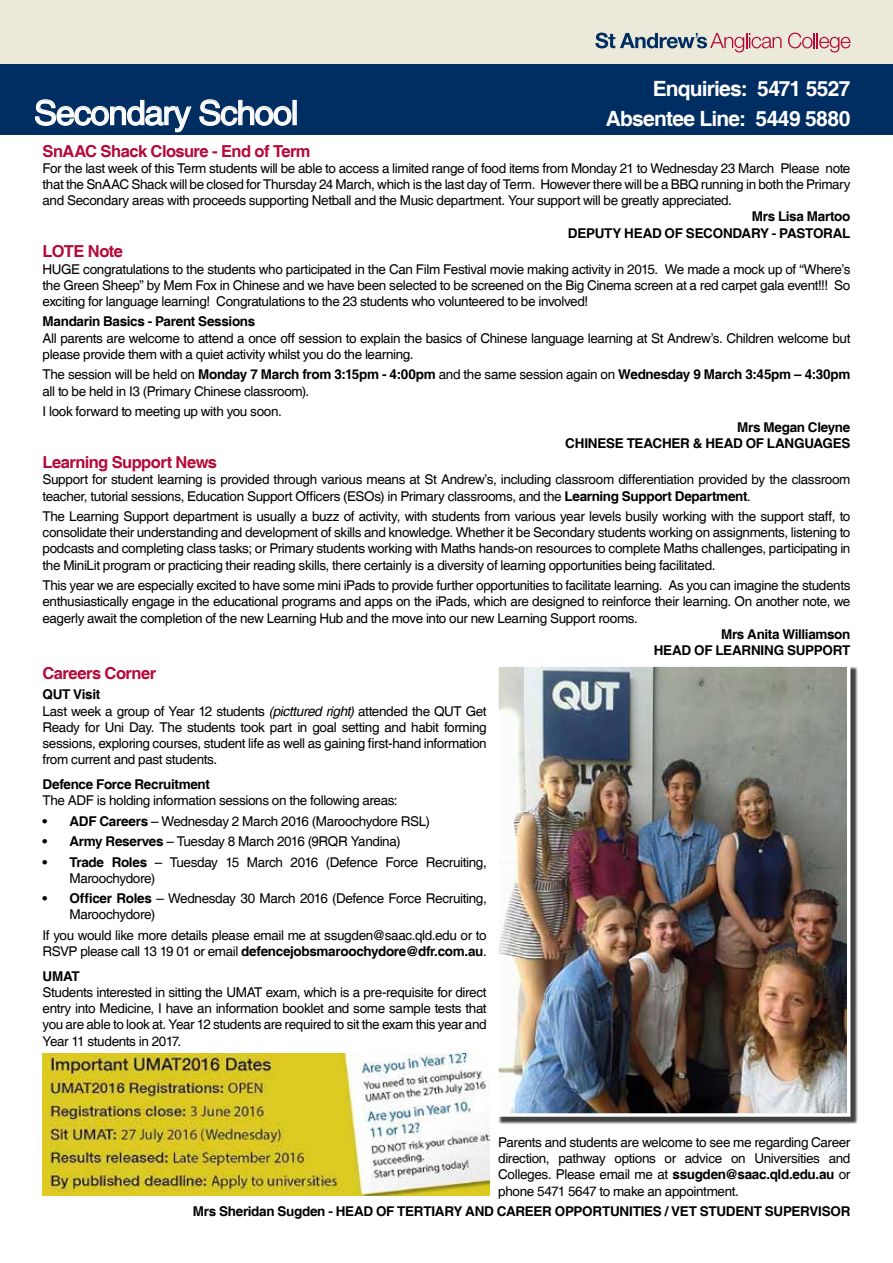
<style>
.page{position:relative;width:893px;height:1263px;background:#fff}
.page>*{position:absolute;margin:0;border:0;box-sizing:border-box;transform-origin:0 0}
.t1{font:33.6px "Helvetica";letter-spacing:-.035em;color:#fff;scale:1.04 1}
.t2{font:700 21px/29.4px "Helvetica";letter-spacing:-.035em;color:#fff;text-align:right}
.t3{font:700 16.5px "Helvetica";letter-spacing:-.03em;color:#b50938}
.t4{font:13.5px/16.2px "Helvetica";letter-spacing:-.03em;color:#000}
.t5{font:700 13.5px/16.2px "Helvetica";letter-spacing:-.02em;color:#000;text-align:right}
.s1{font-weight:700}
.s2{font-style:italic}
</style>
<div class="page">
<div style="left:0;top:0;width:893px;height:64px;background:#ebe9da"></div>
<svg style="left:595px;top:33px;width:186px;height:19px"></svg>
<svg style="left:788px;top:33px;width:62px;height:19px"></svg>
<div style="left:0;top:64px;width:893px;height:71px;background:#002d62"></div>
<svg style="left:35px;top:99px;width:157px;height:34px"></svg>
<svg style="left:199px;top:99px;width:98px;height:27px"></svg>
<div style="left:498px;top:666px;width:360px;height:458px;background:#000;opacity:.75"></div>
<img style="left:499px;top:667px;width:347px;height:446px">
<div style="left:495px;top:663px;width:355px;height:454px;border:3px solid #fff"></div>
<img style="left:43px;top:1053px;width:447px;height:142px">
<h1 class="t1" style="left:34px;top:93px;width:256px">Secondary School</h1>
<h2 class="t2" style="left:606px;top:75px;width:246px">Enquiries: 5471 5527<br>Absentee Line: 5449 5880</h2>
<p class="t3" style="left:43px;top:141px;width:270px">SnAAC Shack Closure - End of Term</p>
<p class="t4" style="left:43px;top:160px;width:809px;text-align:justify">For the last week of this Term students will be able to access a limited range of food items from Monday 21 to Wednesday 23 March Please note that the SnAAC Shack will be closed for Thursday 24 March, which is the last day of Term. However there will be a BBQ running in both the Primary and Secondary areas with proceeds supporting Netball and the Music department. Your support will be greatly appreciated.</p>
<p class="t5" style="left:568px;top:209px;width:284px">Mrs Lisa Martoo<br>DEPUTY HEAD OF SECONDARY - PASTORAL</p>
<p class="t3" style="left:43px;top:242px;width:82px">LOTE Note</p>
<p class="t4" style="left:43px;top:261px;width:809px;text-align:justify">HUGE congratulations to the students who participated in the Can Film Festival movie making activity in 2015. We made a mock up of “Where’s the Green Sheep” by Mem Fox in Chinese and we have been selected to be screened on the Big Cinema screen at a red carpet gala event!!! So exciting for language learning! Congratulations to the 23 students who volunteered to be involved!</p>
<p class="t5" style="left:43px;top:314px;width:214px">Mandarin Basics - Parent Sessions</p>
<p class="t4" style="left:43px;top:330px;width:809px">All parents are welcome to attend a once off session to explain the basics of Chinese language learning at St Andrew’s. Children welcome but please provide them with a quiet activity whilst you do the learning.</p>
<p class="t4" style="left:43px;top:367px;width:809px">The session will be held on <span class="s1">Monday 7 March from 3:15pm - 4:00pm</span> and the same session again on <span class="s1">Wednesday 9 March 3:45pm – 4:30pm </span>all to be held in I3 (Primary Chinese classroom).</p>
<p class="t4" style="left:43px;top:404px;width:241px">I look forward to meeting up with you soon.</p>
<p class="t5" style="left:565px;top:420px;width:287px">Mrs Megan Cleyne<br>CHINESE TEACHER &amp; HEAD OF LANGUAGES</p>
<p class="t3" style="left:43px;top:452px;width:176px">Learning Support News</p>
<p class="t4" style="left:43px;top:472px;width:809px">Support for student learning is provided through various means at St Andrew’s, including classroom differentiation provided by the classroom teacher, tutorial sessions, Education Support Officers (ESOs) in Primary classrooms, and the <span class="s1">Learning Support Department</span>.</p>
<p class="t4" style="left:43px;top:509px;width:809px;text-align:justify">The Learning Support department is usually a buzz of activity, with students from various year levels busily working with the support staff, to consolidate their understanding and development of skills and knowledge. Whether it be Secondary students working on assignments, listening to podcasts and completing class tasks; or Primary students working with Maths hands-on resources to complete Maths challenges, participating in the MiniLit program or practicing their reading skills, there certainly is a diversity of learning opportunities being facilitated.</p>
<p class="t4" style="left:43px;top:578px;width:809px;text-align:justify">This year we are especially excited to have some mini iPads to provide further opportunities to facilitate learning. As you can imagine the students enthusiastically engage in the educational programs and apps on the iPads, which are designed to reinforce their learning. On another note, we eagerly await the completion of the new Learning Hub and the move into our new Learning Support rooms.</p>
<p class="t5" style="left:654px;top:626px;width:198px">Mrs Anita Williamson<br>HEAD OF LEARNING SUPPORT</p>
<p class="t3" style="left:43px;top:663px;width:115px">Careers Corner</p>
<p class="t4" style="left:43px;top:687px;width:446px"><span class="s1">QUT Visit<br></span>Last week a group of Year 12 students <span class="s2">(picttured right)</span> attended the QUT Get Ready for Uni Day. The students took part in goal setting and habit forming sessions, exploring courses, student life as well as gaining first-hand information from current and past students.</p>
<p class="t5" style="left:43px;top:777px;width:169px">Defence Force Recruitment</p>
<p class="t4" style="left:43px;top:793px;width:357px">The ADF is holding information sessions on the following areas:</p>
<p class="t4" style="left:43px;top:813px;width:389px"><span class="s1">• ADF Careers</span> – Wednesday 2 March 2016 (Maroochydore RSL)</p>
<p class="t4" style="left:43px;top:834px;width:360px"><span class="s1">• Army Reserves</span> – Tuesday 8 March 2016 (9RQR Yandina)</p>
<p class="t4" style="left:70px;top:854px;width:419px;text-indent:-27px"><span class="s1">• Trade Roles</span> – Tuesday 15 March 2016 (Defence Force Recruiting,<br>Maroochydore)</p>
<p class="t4" style="left:70px;top:891px;width:419px;text-indent:-27px"><span class="s1">• Officer Roles</span> – Wednesday 30 March 2016 (Defence Force Recruiting,<br>Maroochydore)</p>
<p class="t4" style="left:43px;top:927px;width:446px">If you would like more details please email me at ssugden@saac.qld.edu or to<br>RSVP please call 13 19 01 or email <span class="s1">defencejobsmaroochydore@dfr.com.au</span>.</p>
<p class="t5" style="left:43px;top:968px;width:39px">UMAT</p>
<p class="t4" style="left:43px;top:984px;width:446px;text-align:justify">Students interested in sitting the UMAT exam, which is a pre-requisite for direct entry into Medicine, I have an information booklet and some sample tests that you are able to look at. Year 12 students are required to sit the exam this year and Year 11 students in 2017.</p>
<p class="t4" style="left:498px;top:1135px;width:354px;text-align:justify">Parents and students are welcome to see me regarding Career direction, pathway options or advice on Universities and Colleges. Please email me at <span class="s1">ssugden@saac.qld.edu.au</span> or phone 5471 5647 to make an appointment.</p>
<p class="t5" style="left:193px;top:1204px;width:659px">Mrs Sheridan Sugden - HEAD OF TERTIARY AND CAREER OPPORTUNITIES / VET STUDENT SUPERVISOR</p>
</div>
